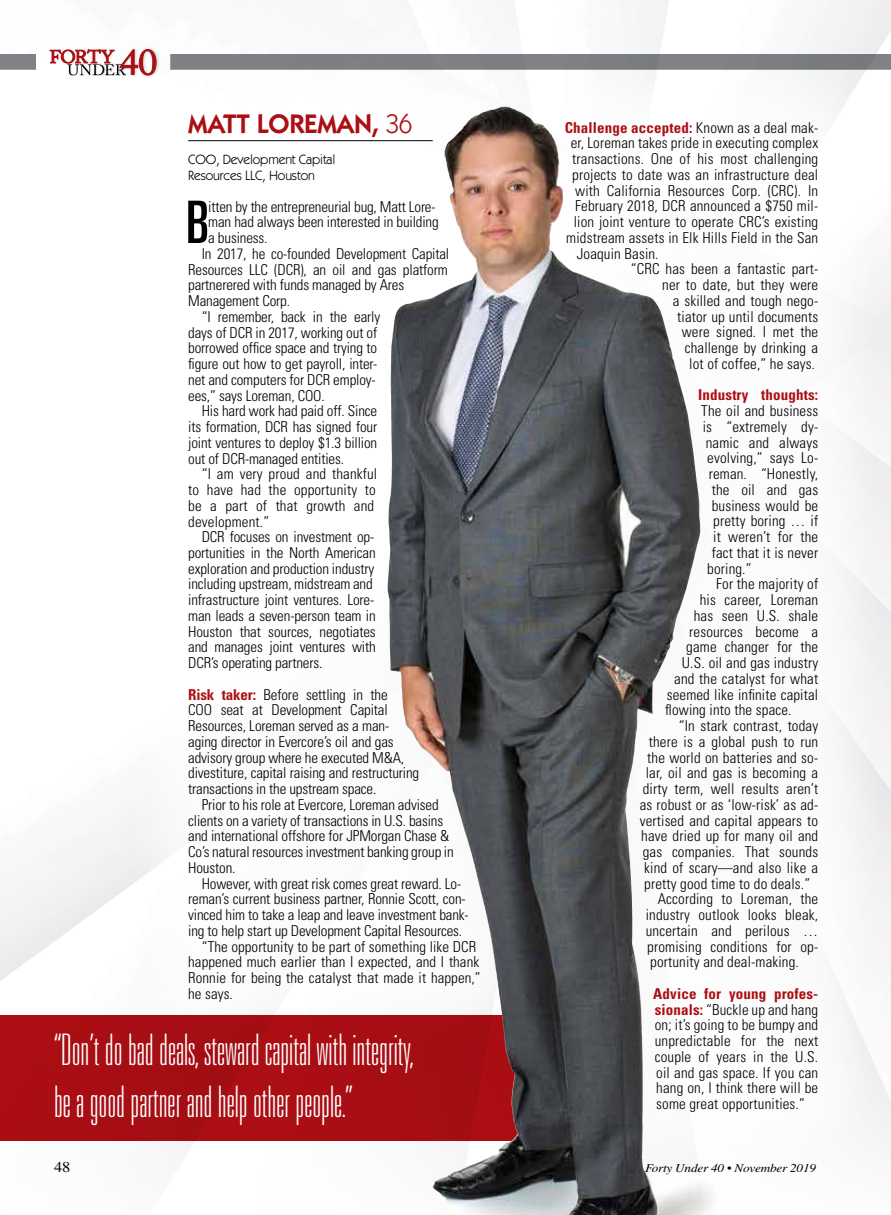
<style>
.page{position:relative;width:891px;height:1215px;background:#fff}
.page>*{position:absolute;margin:0;border:0;box-sizing:border-box;transform-origin:0 0}
.t1{font:ultra-condensed 58.65px "Univers";color:#000}
.t2{font:100 ultra-condensed 43.5px/52.2px "Univers";color:#fff}
.t3{font:600 27px "Itc Kabel";letter-spacing:-.01em;color:#ab0f14}
.t4{font:300 condensed 15px/15.8px "Univers";letter-spacing:.005em;color:#000}
.t5{font:700 condensed 15px "Univers";letter-spacing:.01em;color:#ab0f14}
.t6{font:300 condensed 15px "Univers";letter-spacing:-.015em;color:#000}
.t7{font:15px "Times LT Std";color:#000;scale:1.1 1}
.t8{font:13.5px/15.8px "Itc Kabel";letter-spacing:-.01em;color:#000}
.t9{font:italic 12px "Times LT Std";letter-spacing:-.015em;color:#000;scale:1.1 1}
.s1{font-weight:400}
.s2{font-weight:300;color:#000}
.s3{font-weight:700;color:#ab0f14}
</style>
<div class="page">
<img style="left:0;top:0;width:891px;height:1215px">
<div style="left:117px;top:43px;width:772px;height:1139px;background:#fff;opacity:.75"></div>
<hr style="left:188px;top:140px;width:245px;height:1px;background:#000">
<div style="left:0;top:1015px;width:567px;height:126px;background:#ab0f14"></div>
<img style="left:444px;top:107px;width:62px;height:63px">
<div style="left:0;top:54px;width:36px;height:16px;background:#808285"></div>
<div style="left:170px;top:54px;width:721px;height:16px;background:#808285"></div>
<div style="left:67px;top:64px;width:60px;height:12px;background:#000;opacity:.21"></div>
<div style="left:118px;top:46px;width:42px;height:32px;background:#000;opacity:.21"></div>
<svg style="left:50px;top:49px;width:106px;height:26px"></svg>
<h3 class="t3" style="left:188px;top:108px;width:226px">MATT LOREMAN, <span class="s1">36</span></h3>
<p class="t8" style="left:188px;top:152px;width:149px">COO, Development Capital<br>Resources LLC, Houston</p>
<h1 class="t1" style="left:186px;top:189px;width:24px">B</h1>
<p class="t6" style="left:208px;top:197px;width:229px">itten by the entrepreneurial bug, Matt Lore-</p>
<p class="t5" style="left:565px;top:118px;width:255px">Challenge accepted: <span class="s2">Known as a deal mak-</span></p>
<p class="t4" style="left:571px;top:135px;width:249px">er, Loreman takes pride in executing complex</p>
<p class="t4" style="left:572px;top:151px;width:248px">transactions. One of his most challenging</p>
<p class="t4" style="left:572px;top:167px;width:248px">projects to date was an infrastructure deal</p>
<p class="t4" style="left:575px;top:183px;width:245px">with California Resources Corp. (CRC). In</p>
<p class="t4" style="left:575px;top:198px;width:245px">February 2018, DCR announced a $750 mil-</p>
<p class="t4" style="left:574px;top:214px;width:246px">lion joint venture to operate CRC’s existing</p>
<p class="t4" style="left:566px;top:230px;width:254px">midstream assets in Elk Hills Field in the San</p>
<p class="t4" style="left:577px;top:246px;width:83px">Joaquin Basin.</p>
<p class="t4" style="left:631px;top:261px;width:189px">“CRC has been a fantastic part-</p>
<p class="t4" style="left:662px;top:277px;width:157px">ner to date, but they were</p>
<p class="t4" style="left:673px;top:293px;width:147px">a skilled and tough nego-</p>
<p class="t4" style="left:677px;top:309px;width:142px">tiator up until documents</p>
<p class="t4" style="left:682px;top:324px;width:138px">were signed. I met the</p>
<p class="t4" style="left:685px;top:340px;width:135px">challenge by drinking a</p>
<p class="t4" style="left:689px;top:356px;width:127px">lot of coffee,” he says.</p>
<p class="t5" style="left:698px;top:386px;width:122px">Industry thoughts:</p>
<p class="t4" style="left:701px;top:403px;width:119px">The oil and business</p>
<p class="t4" style="left:703px;top:419px;width:117px">is “extremely dy-</p>
<p class="t4" style="left:706px;top:435px;width:114px">namic and always</p>
<p class="t4" style="left:707px;top:450px;width:113px">evolving,” says Lo-</p>
<p class="t4" style="left:709px;top:466px;width:111px">reman. “Honestly,</p>
<p class="t4" style="left:712px;top:482px;width:108px">the oil and gas</p>
<p class="t4" style="left:712px;top:498px;width:108px">business would be</p>
<p class="t4" style="left:713px;top:513px;width:106px">pretty boring … if</p>
<p class="t4" style="left:713px;top:529px;width:106px">it weren’t for the</p>
<p class="t4" style="left:712px;top:545px;width:108px">fact that it is never</p>
<p class="t4" style="left:707px;top:561px;width:46px">boring.”</p>
<p class="t4" style="left:716px;top:576px;width:104px">For the majority of</p>
<p class="t4" style="left:700px;top:592px;width:120px">his career, Loreman</p>
<p class="t4" style="left:694px;top:608px;width:126px">has seen U.S. shale</p>
<p class="t4" style="left:689px;top:624px;width:131px">resources become a</p>
<p class="t4" style="left:686px;top:639px;width:133px">game changer for the</p>
<p class="t4" style="left:682px;top:655px;width:138px">U.S. oil and gas industry</p>
<p class="t4" style="left:674px;top:671px;width:145px">and the catalyst for what</p>
<p class="t4" style="left:667px;top:687px;width:153px">seemed like infinite capital</p>
<p class="t4" style="left:665px;top:702px;width:128px">flowing into the space.</p>
<p class="t4" style="left:679px;top:718px;width:141px">“In stark contrast, today</p>
<p class="t4" style="left:649px;top:734px;width:171px">there is a global push to run</p>
<p class="t4" style="left:647px;top:750px;width:173px">the world on batteries and so-</p>
<p class="t4" style="left:646px;top:765px;width:174px">lar, oil and gas is becoming a</p>
<p class="t4" style="left:643px;top:781px;width:177px">dirty term, well results aren’t</p>
<p class="t4" style="left:640px;top:797px;width:180px">as robust or as ‘low-risk’ as ad-</p>
<p class="t4" style="left:640px;top:813px;width:180px">vertised and capital appears to</p>
<p class="t4" style="left:641px;top:828px;width:179px">have dried up for many oil and</p>
<p class="t4" style="left:643px;top:844px;width:177px">gas companies. That sounds</p>
<p class="t4" style="left:644px;top:860px;width:176px">kind of scary—and also like a</p>
<p class="t4" style="left:644px;top:876px;width:167px">pretty good time to do deals.”</p>
<p class="t4" style="left:658px;top:891px;width:162px">According to Loreman, the</p>
<p class="t4" style="left:646px;top:907px;width:174px">industry outlook looks bleak,</p>
<p class="t4" style="left:646px;top:923px;width:174px">uncertain and perilous …</p>
<p class="t4" style="left:647px;top:939px;width:173px">promising conditions for op-</p>
<p class="t4" style="left:650px;top:954px;width:150px">portunity and deal-making.</p>
<p class="t4" style="left:653px;top:986px;width:167px;text-align:justify"><span class="s3">Advice for young profes&shy;sionals:</span> “Buckle up and hang on; it’s going to be bumpy and unpredictable for the next couple of years in the U.S. oil and gas space. If you can hang on, I think there will be some great opportunities.”</p>
<p class="t4" style="left:208px;top:214px;width:232px">man had always been interested in building</p>
<p class="t4" style="left:208px;top:230px;width:61px">a business.</p>
<p class="t4" style="left:202px;top:246px;width:249px">In 2017, he co-founded Development Capital</p>
<p class="t4" style="left:188px;top:261px;width:261px">Resources LLC (DCR), an oil and gas platform</p>
<p class="t4" style="left:188px;top:277px;width:218px">partnerered with funds managed by Ares</p>
<p class="t4" style="left:188px;top:293px;width:103px">Management Corp.</p>
<p class="t4" style="left:202px;top:309px;width:180px">“I remember, back in the early</p>
<p class="t4" style="left:188px;top:324px;width:190px">days of DCR in 2017, working out of</p>
<p class="t4" style="left:188px;top:340px;width:191px">borrowed office space and trying to</p>
<p class="t4" style="left:188px;top:356px;width:190px">figure out how to get payroll, inter-</p>
<p class="t4" style="left:188px;top:372px;width:189px">net and computers for DCR employ-</p>
<p class="t4" style="left:188px;top:387px;width:138px">ees,” says Loreman, COO.</p>
<p class="t4" style="left:202px;top:403px;width:177px">His hard work had paid off. Since</p>
<p class="t4" style="left:188px;top:419px;width:190px">its formation, DCR has signed four</p>
<p class="t4" style="left:188px;top:435px;width:191px">joint ventures to deploy $1.3 billion</p>
<p class="t4" style="left:188px;top:450px;width:157px">out of DCR-managed entities.</p>
<p class="t4" style="left:202px;top:466px;width:177px">“I am very proud and thankful</p>
<p class="t4" style="left:188px;top:482px;width:189px">to have had the opportunity to</p>
<p class="t4" style="left:188px;top:498px;width:187px">be a part of that growth and</p>
<p class="t4" style="left:188px;top:513px;width:82px">development.”</p>
<p class="t4" style="left:202px;top:529px;width:174px">DCR focuses on investment op-</p>
<p class="t4" style="left:188px;top:545px;width:189px">portunities in the North American</p>
<p class="t4" style="left:188px;top:561px;width:187px">exploration and production industry</p>
<p class="t4" style="left:188px;top:576px;width:186px">including upstream, midstream and</p>
<p class="t4" style="left:188px;top:592px;width:187px">infrastructure joint ventures. Lore-</p>
<p class="t4" style="left:188px;top:608px;width:189px">man leads a seven-person team in</p>
<p class="t4" style="left:188px;top:624px;width:189px">Houston that sources, negotiates</p>
<p class="t4" style="left:188px;top:639px;width:189px">and manages joint ventures with</p>
<p class="t4" style="left:188px;top:655px;width:136px">DCR’s operating partners.</p>
<p class="t4" style="left:188px;top:687px;width:232px"><span class="s3">Risk taker:</span> Before settling in the<br>COO seat at Development Capital Resources, Loreman served as a man&shy;aging director in Evercore’s oil and gas advisory group where he executed M&amp;A, divestiture, capital raising and restructuring transactions in the upstream space.</p>
<p class="t4" style="left:188px;top:797px;width:267px;text-indent:14px">Prior to his role at Evercore, Loreman advised clients on a variety of transactions in U.S. basins and international offshore for JPMorgan Chase &amp; Co’s natural resources investment banking group in Houston.</p>
<p class="t4" style="left:202px;top:876px;width:261px">However, with great risk comes great reward. Lo-</p>
<p class="t4" style="left:188px;top:891px;width:279px">reman’s current business partner, Ronnie Scott, con-</p>
<p class="t4" style="left:188px;top:907px;width:282px">vinced him to take a leap and leave investment bank-</p>
<p class="t4" style="left:188px;top:923px;width:276px">ing to help start up Development Capital Resources.</p>
<p class="t4" style="left:202px;top:939px;width:276px">“The opportunity to be part of something like DCR</p>
<p class="t4" style="left:188px;top:954px;width:293px">happened much earlier than I expected, and I thank</p>
<p class="t4" style="left:188px;top:970px;width:294px">Ronnie for being the catalyst that made it happen,”</p>
<p class="t4" style="left:188px;top:986px;width:46px">he says.</p>
<h2 class="t2" style="left:54px;top:1024px;width:361px">“Don’t do bad deals, steward capital with integrity, be a good partner and help other people.”</h2>
<p class="t7" style="left:54px;top:1159px;width:16px">48</p>
<p class="t9" style="left:645px;top:1162px;width:157px">Forty Under 40 • November 2019</p>
</div>
